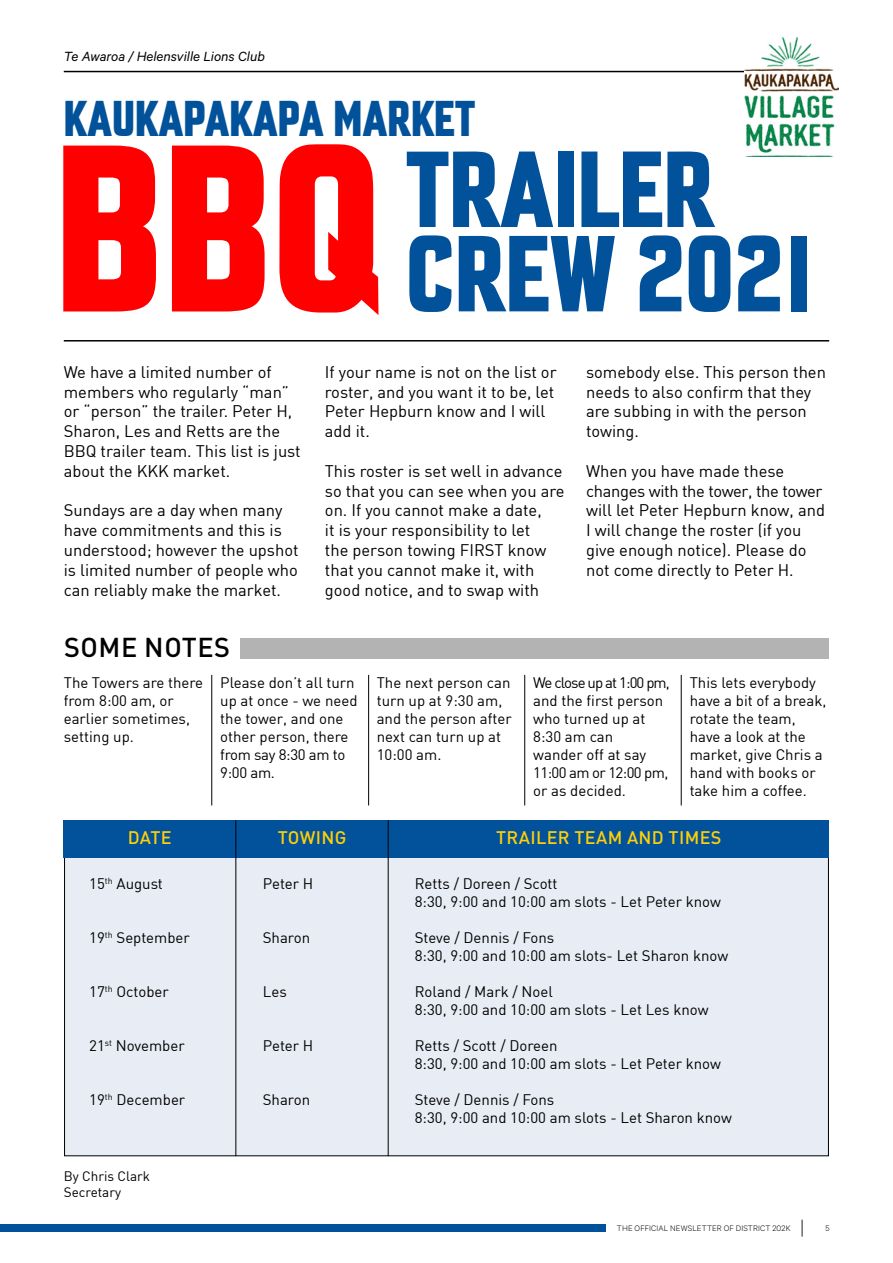
<style>
.page{position:relative;width:893px;height:1263px;background:#fff}
.page>*{position:absolute;margin:0;border:0;box-sizing:border-box;transform-origin:0 0}
.t1{font:700 condensed 96.75px/84.3px "Enamela W01";color:#01529a}
.t2{font:700 condensed 45px "Enamela W01";color:#01529a}
.t3{font:500 27px "DIN Pro";letter-spacing:.02em;color:#000}
.t4{font:500 18px "DIN Pro";letter-spacing:.02em;color:#fece08}
.t5{font:16.5px/19.8px "DIN";color:#000}
.t6{font:15px/18px "DIN";color:#000}
.t7{font:italic 15px "Calibre";color:#000}
.t8{font:13.5px/16.2px "DIN";color:#000}
.t9{font:300 9px "Calibre";letter-spacing:.015em;color:#000}
.s1{font-size:213px;color:#f00}
</style>
<div class="page">
<svg style="left:802px;top:1220px;width:1px;height:16px"></svg>
<div style="left:0;top:1225px;width:605px;height:7px;background:#01529a"></div>
<div style="left:65px;top:821px;width:763px;height:335px;background:#e8ecf5"></div>
<div style="left:64px;top:820px;width:765px;height:37px;background:#01529a"></div>
<hr style="left:64px;top:340px;width:765px;height:1px;background:#000">
<hr style="left:64px;top:71px;width:765px;height:1px;background:#000">
<hr style="left:211px;top:675px;width:1px;height:130px;background:#000">
<hr style="left:368px;top:675px;width:1px;height:130px;background:#000">
<hr style="left:524px;top:675px;width:1px;height:130px;background:#000">
<hr style="left:681px;top:675px;width:1px;height:130px;background:#000">
<div style="left:240px;top:638px;width:589px;height:20px;background:#b3b3b3"></div>
<hr style="left:235px;top:820px;width:1px;height:336px;background:#000">
<hr style="left:388px;top:820px;width:1px;height:336px;background:#000">
<img style="left:744px;top:37px;width:94px;height:119px">
<p class="t7" style="left:64px;top:47px;width:203px">Te Awaroa / Helensville Lions Club</p>
<h2 class="t2" style="left:64px;top:88px;width:413px">KAUKAPAKAPA MARKET</h2>
<h1 class="t1" style="left:406px;top:145px;width:409px;text-indent:-351px"><span class="s1">BBQ</span> TRAILER<br>CREW 2021</h1>
<p class="t5" style="left:64px;top:362px;width:238px">We have a limited number of members who regularly “man” or “person” the trailer. Peter H,<br>Sharon, Les and Retts are the<br>BBQ trailer team. This list is just about the KKK market.</p>
<p class="t5" style="left:64px;top:500px;width:236px">Sundays are a day when many have commitments and this is understood; however the upshot is limited number of people who can reliably make the market.</p>
<h3 class="t3" style="left:64px;top:625px;width:168px">SOME NOTES</h3>
<p class="t5" style="left:325px;top:362px;width:233px">If your name is not on the list or roster, and you want it to be, let<br>Peter Hepburn know and I will add it.</p>
<p class="t5" style="left:325px;top:461px;width:241px">This roster is set well in advance so that you can see when you are on. If you cannot make a date,<br>it is your responsibility to let<br>the person towing FIRST know that you cannot make it, with good notice, and to swap with</p>
<p class="t5" style="left:586px;top:362px;width:241px">somebody else. This person then needs to also confirm that they are subbing in with the person towing.</p>
<p class="t5" style="left:586px;top:461px;width:240px">When you have made these changes with the tower, the tower will let Peter Hepburn know, and<br>I will change the roster (if you give enough notice). Please do not come directly to Peter H.</p>
<p class="t6" style="left:64px;top:674px;width:141px">The Towers are there from 8:00 am, or earlier sometimes, setting up.</p>
<p class="t6" style="left:220px;top:674px;width:139px">Please don’t all turn up at once - we need the tower, and one other person, there from say 8:30 am to<br>9:00 am.</p>
<p class="t6" style="left:377px;top:674px;width:136px">The next person can turn up at 9:30 am, and the person after next can turn up at<br>10:00 am.</p>
<p class="t6" style="left:533px;top:674px;width:138px">We close up at 1:00 pm, and the first person who turned up at<br>8:30 am can<br>wander off at say<br>11:00 am or 12:00 pm, or as decided.</p>
<p class="t6" style="left:690px;top:674px;width:138px">This lets everybody have a bit of a break, rotate the team, have a look at the market, give Chris a hand with books or take him a coffee.</p>
<p class="t4" style="left:128px;top:823px;width:45px">DATE</p>
<p class="t4" style="left:278px;top:823px;width:70px">TOWING</p>
<p class="t4" style="left:496px;top:823px;width:227px">TRAILER TEAM AND TIMES</p>
<p class="t6" style="left:89px;top:874px;width:75px">15<sup>th</sup> August</p>
<p class="t6" style="left:89px;top:928px;width:102px">19<sup>th</sup> September</p>
<p class="t6" style="left:89px;top:982px;width:81px">17<sup>th</sup> October</p>
<p class="t6" style="left:415px;top:874px;width:308px">Retts / Doreen / Scott<br>8:30, 9:00 and 10:00 am slots - Let Peter know</p>
<p class="t6" style="left:415px;top:928px;width:315px">Steve / Dennis / Fons<br>8:30, 9:00 and 10:00 am slots- Let Sharon know</p>
<p class="t6" style="left:415px;top:982px;width:295px">Roland / Mark / Noel<br>8:30, 9:00 and 10:00 am slots - Let Les know</p>
<p class="t6" style="left:415px;top:1036px;width:308px">Retts / Scott / Doreen<br>8:30, 9:00 and 10:00 am slots - Let Peter know</p>
<p class="t6" style="left:415px;top:1090px;width:319px">Steve / Dennis / Fons<br>8:30, 9:00 and 10:00 am slots - Let Sharon know</p>
<p class="t6" style="left:263px;top:874px;width:52px">Peter H</p>
<p class="t6" style="left:263px;top:928px;width:49px">Sharon</p>
<p class="t6" style="left:263px;top:982px;width:25px">Les</p>
<p class="t6" style="left:89px;top:1036px;width:97px">21<sup>st</sup> November</p>
<p class="t6" style="left:263px;top:1036px;width:52px">Peter H</p>
<p class="t6" style="left:89px;top:1090px;width:97px">19<sup>th</sup> December</p>
<p class="t6" style="left:263px;top:1090px;width:49px">Sharon</p>
<p class="t8" style="left:64px;top:1167px;width:88px">By Chris Clark<br>Secretary</p>
<p class="t9" style="left:617px;top:1222px;width:175px">THE OFFICIAL NEWSLETTER OF DISTRICT 202K</p>
<p class="t9" style="left:825px;top:1222px;width:6px">5</p>
</div>
